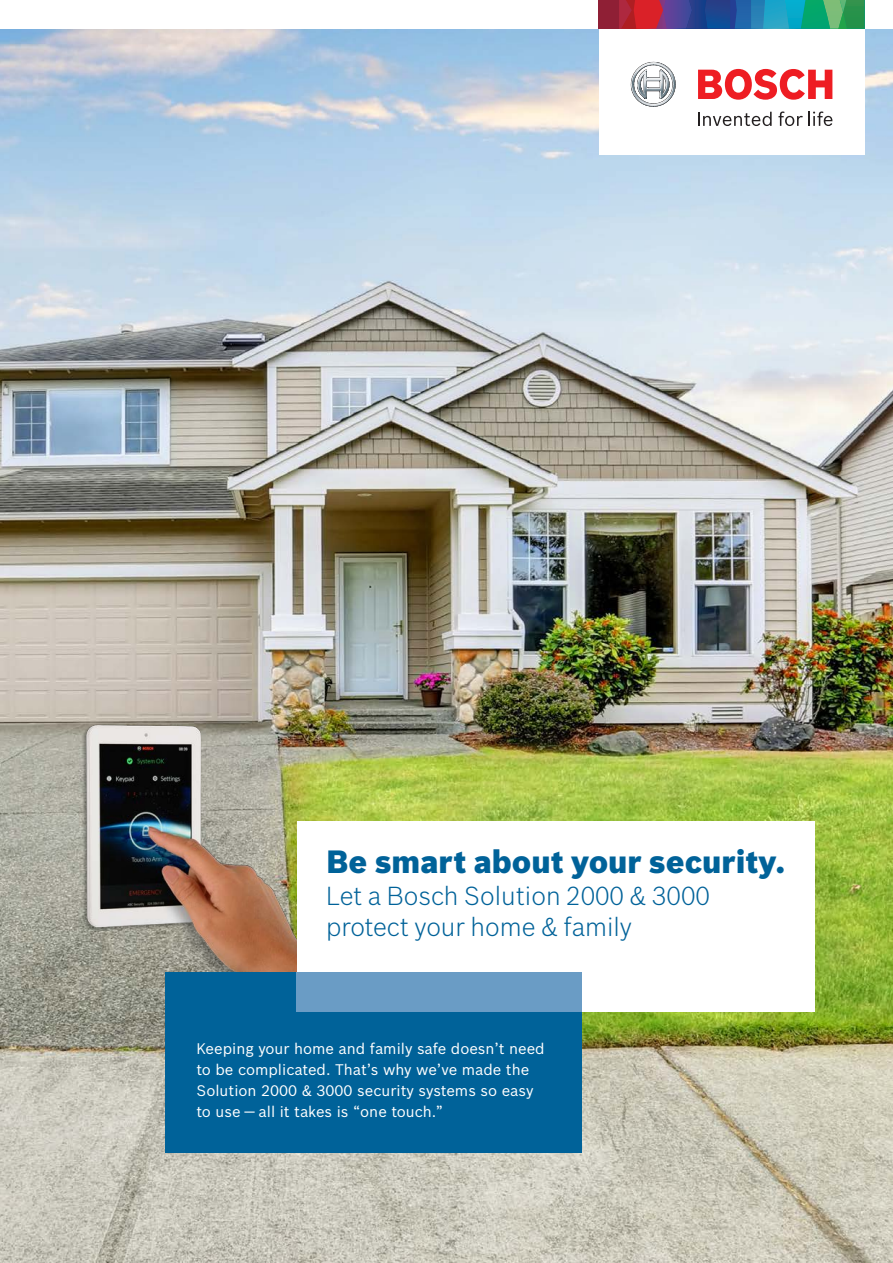
<style>
.page{position:relative;width:893px;height:1263px;background:#fff}
.page>*{position:absolute;margin:0;border:0;box-sizing:border-box;transform-origin:0 0}
.t1{font:900 31.5px "Bosch Sans";color:#006299}
.t2{font:300 25.5px "Bosch Sans";color:#006299}
.t3{font:15px/21px "Bosch Sans";color:#fff}
</style>
<div class="page">
<img style="left:0;top:29px;width:893px;height:1234px">
<img style="left:52px;top:701px;width:270px;height:275px">
<div style="left:297px;top:821px;width:517px;height:190px;background:#fff"></div>
<div style="left:165px;top:972px;width:417px;height:180px;background:#006299"></div>
<div style="left:297px;top:972px;width:285px;height:39px;background:#6a9cc5"></div>
<div style="left:599px;top:29px;width:266px;height:126px;background:#fff"></div>
<svg style="left:631px;top:62px;width:45px;height:45px"></svg>
<svg style="left:698px;top:112px;width:74px;height:14px"></svg>
<svg style="left:778px;top:111px;width:54px;height:15px"></svg>
<svg style="left:698px;top:69px;width:134px;height:31px"></svg>
<div style="left:599px;top:0;width:20px;height:29px;background:#8f1f35"></div>
<svg style="left:619px;top:0;width:245px;height:29px;background:#456a81"></svg>
<p class="t1" style="left:326px;top:837px;width:461px">Be smart about your security.</p>
<p class="t2" style="left:326px;top:877px;width:385px">Let a Bosch Solution 2000 &amp; 3000</p>
<p class="t2" style="left:326px;top:909px;width:307px">protect your home &amp; family</p>
<p class="t3" style="left:196px;top:1037px;width:350px">Keeping your home and family safe doesn’t need to be complicated. That’s why we’ve made the Solution 2000 &amp; 3000 security systems so easy to use — all it takes is “one touch.”</p>
</div>
